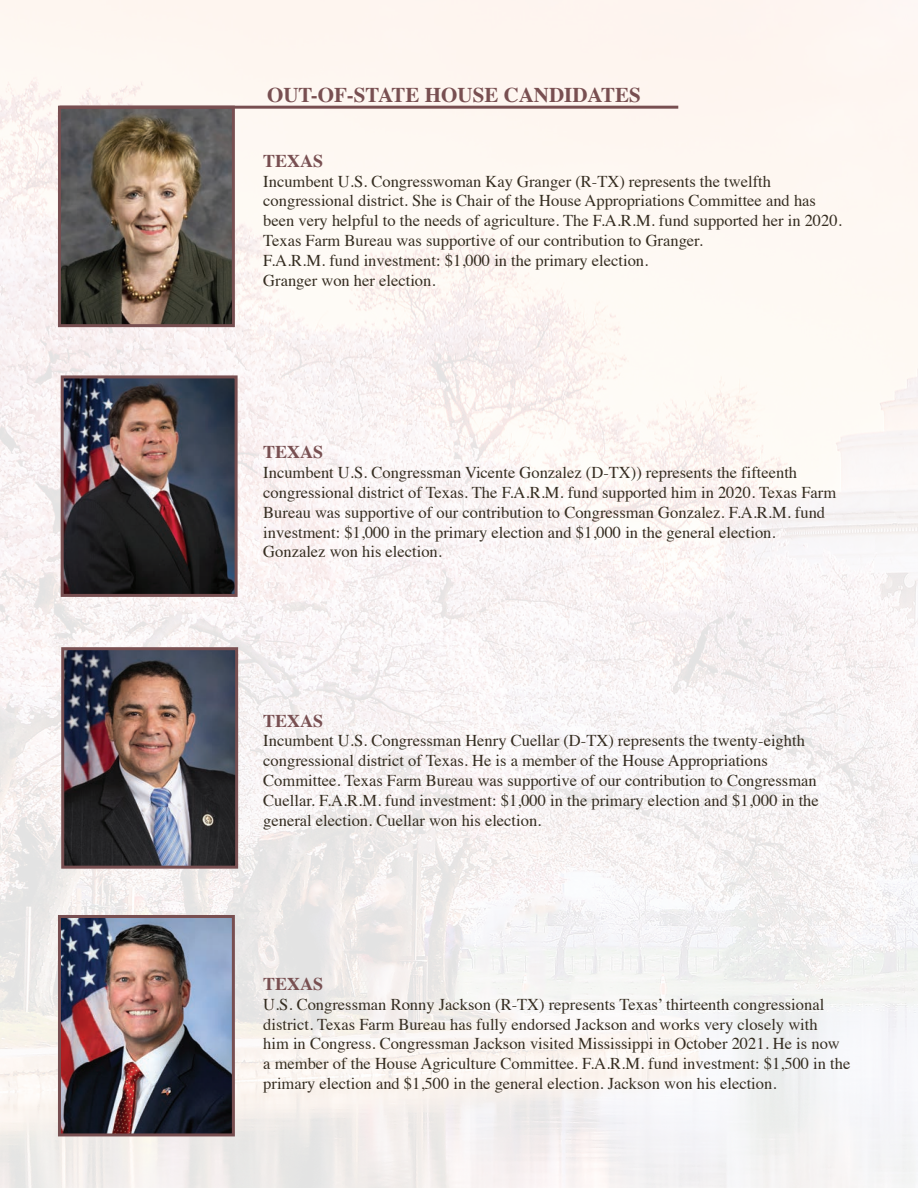
<style>
.page{position:relative;width:918px;height:1188px;background:#fff}
.page>*{position:absolute;margin:0;border:0;box-sizing:border-box;transform-origin:0 0}
.t1{font:700 21px "Times";color:#784f51}
.t2{font:700 18px "Times";color:#784f51}
.t3{font:16.5px/19.8px "Times";color:#352d21}
</style>
<div class="page">
<img style="left:0;top:0;width:918px;height:1188px">
<div style="left:6px;top:0;width:217px;height:250px;background:#fef7f1"></div>
<img style="left:65px;top:651px;width:169px;height:214px">
<div style="left:61px;top:647px;width:177px;height:222px;border:3px solid #784f51"></div>
<img style="left:65px;top:379px;width:169px;height:214px">
<div style="left:61px;top:375px;width:177px;height:222px;border:3px solid #784f51"></div>
<img style="left:62px;top:110px;width:169px;height:213px">
<div style="left:58px;top:106px;width:177px;height:221px;border:3px solid #784f51"></div>
<img style="left:62px;top:919px;width:169px;height:213px">
<div style="left:58px;top:915px;width:177px;height:221px;border:3px solid #784f51"></div>
<hr style="left:59px;top:106px;width:619px;height:3px;background:#784f51">
<p class="t1" style="left:267px;top:75px;width:375px">OUT-OF-STATE HOUSE CANDIDATES</p>
<p class="t2" style="left:263px;top:144px;width:62px">TEXAS</p>
<p class="t3" style="left:263px;top:170px;width:580px">Incumbent U.S. Congresswoman Kay Granger (R-TX) represents the twelfth congressional district. She is Chair of the House Appropriations Committee and has been very helpful to the needs of agriculture. The F.A.R.M. fund supported her in 2020.<br>Texas Farm Bureau was supportive of our contribution to Granger.<br>F.A.R.M. fund investment: $1,000 in the primary election.<br>Granger won her election.</p>
<p class="t2" style="left:263px;top:435px;width:62px">TEXAS</p>
<p class="t3" style="left:263px;top:461px;width:574px">Incumbent U.S. Congressman Vicente Gonzalez (D-TX)) represents the fifteenth congressional district of Texas. The F.A.R.M. fund supported him in 2020. Texas Farm Bureau was supportive of our contribution to Congressman Gonzalez. F.A.R.M. fund investment: $1,000 in the primary election and $1,000 in the general election.<br>Gonzalez won his election.</p>
<p class="t2" style="left:263px;top:703px;width:62px">TEXAS</p>
<p class="t3" style="left:263px;top:730px;width:557px">Incumbent U.S. Congressman Henry Cuellar (D-TX) represents the twenty-eighth congressional district of Texas. He is a member of the House Appropriations Committee. Texas Farm Bureau was supportive of our contribution to Congressman Cuellar. F.A.R.M. fund investment: $1,000 in the primary election and $1,000 in the general election. Cuellar won his election.</p>
<p class="t2" style="left:263px;top:967px;width:62px">TEXAS</p>
<p class="t3" style="left:263px;top:993px;width:589px">U.S. Congressman Ronny Jackson (R-TX) represents Texas’ thirteenth congressional district. Texas Farm Bureau has fully endorsed Jackson and works very closely with<br>him in Congress. Congressman Jackson visited Mississippi in October 2021. He is now a member of the House Agriculture Committee. F.A.R.M. fund investment: $1,500 in the primary election and $1,500 in the general election. Jackson won his election.</p>
</div>
